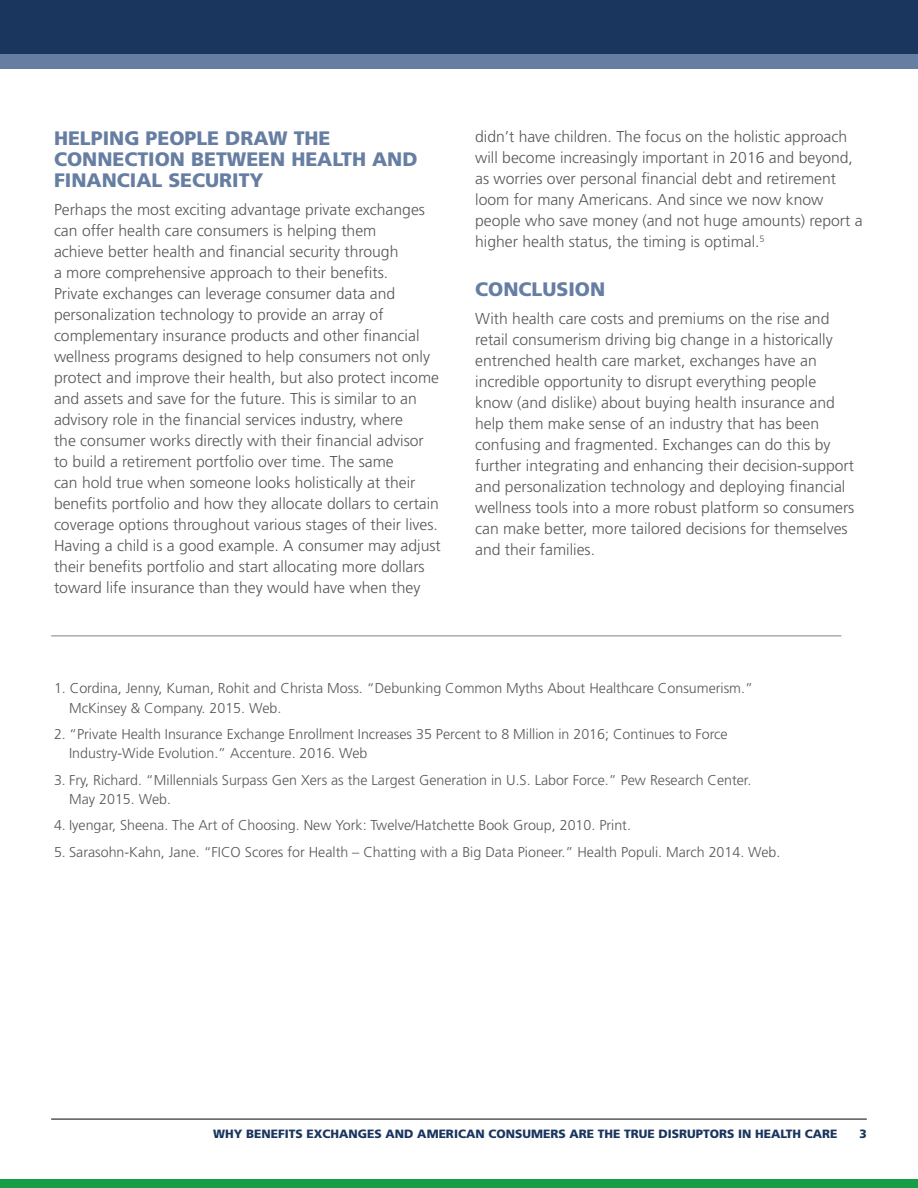
<style>
.page{position:relative;width:918px;height:1188px;background:#fff}
.page>*{position:absolute;margin:0;border:0;box-sizing:border-box;transform-origin:0 0}
.t1{font:900 19.5px/21px "Frutiger LT Std";color:#677ea3}
.t2{font:300 15.75px/21px "Frutiger LT Std";color:#57585a}
.t3{font:300 14.25px/19.5px "Frutiger LT Std";color:#57585a}
.t4{font:900 12px "Frutiger LT Std";color:#1a355e}
</style>
<div class="page">
<div style="left:0;top:0;width:918px;height:1175px;background:#1a355e"></div>
<div style="left:0;top:54px;width:918px;height:179px;background:#677ea3"></div>
<div style="left:0;top:69px;width:918px;height:1119px;background:#fff"></div>
<div style="left:0;top:1180px;width:918px;height:8px;background:#169d48"></div>
<hr style="left:51px;top:1118px;width:816px;height:2px;background:#57585a">
<hr style="left:51px;top:635px;width:790px;height:2px;background:#57585a">
<p class="t1" style="left:54px;top:128px;width:365px">HELPING PEOPLE DRAW THE<br>CONNECTION BETWEEN HEALTH AND<br>FINANCIAL SECURITY</p>
<p class="t2" style="left:54px;top:199px;width:388px">Perhaps the most exciting advantage private exchanges can offer health care consumers is helping them<br>achieve better health and financial security through<br>a more comprehensive approach to their benefits.<br>Private exchanges can leverage consumer data and personalization technology to provide an array of complementary insurance products and other financial wellness programs designed to help consumers not only protect and improve their health, but also protect income and assets and save for the future. This is similar to an advisory role in the financial services industry, where<br>the consumer works directly with their financial advisor to build a retirement portfolio over time. The same<br>can hold true when someone looks holistically at their benefits portfolio and how they allocate dollars to certain coverage options throughout various stages of their lives.<br>Having a child is a good example. A consumer may adjust their benefits portfolio and start allocating more dollars toward life insurance than they would have when they</p>
<p class="t2" style="left:475px;top:127px;width:389px">didn’t have children. The focus on the holistic approach will become increasingly important in 2016 and beyond, as worries over personal financial debt and retirement loom for many Americans. And since we now know people who save money (and not huge amounts) report a higher health status, the timing is optimal.<sup>5</sup></p>
<p class="t1" style="left:475px;top:279px;width:132px">CONCLUSION</p>
<p class="t2" style="left:475px;top:308px;width:381px">With health care costs and premiums on the rise and retail consumerism driving big change in a historically entrenched health care market, exchanges have an incredible opportunity to disrupt everything people know (and dislike) about buying health insurance and help them make sense of an industry that has been confusing and fragmented. Exchanges can do this by further integrating and enhancing their decision-support and personalization technology and deploying financial wellness tools into a more robust platform so consumers can make better, more tailored decisions for themselves and their families.</p>
<p class="t3" style="left:69px;top:679px;width:685px;text-indent:-15px">1. Cordina, Jenny, Kuman, Rohit and Christa Moss. “Debunking Common Myths About Healthcare Consumerism.”<br>McKinsey &amp; Company. 2015. Web.</p>
<p class="t3" style="left:69px;top:725px;width:660px;text-indent:-15px">2. “Private Health Insurance Exchange Enrollment Increases 35 Percent to 8 Million in 2016; Continues to Force<br>Industry-Wide Evolution.” Accenture. 2016. Web</p>
<p class="t3" style="left:69px;top:770px;width:684px;text-indent:-15px">3. Fry, Richard. “Millennials Surpass Gen Xers as the Largest Generation in U.S. Labor Force.” Pew Research Center.<br>May 2015. Web.</p>
<p class="t3" style="left:54px;top:816px;width:579px">4. Iyengar, Sheena. The Art of Choosing. New York: Twelve/Hatchette Book Group, 2010. Print.</p>
<p class="t3" style="left:54px;top:842px;width:728px">5. Sarasohn-Kahn, Jane. “FICO Scores for Health – Chatting with a Big Data Pioneer.” Health Populi. March 2014. Web.</p>
<p class="t4" style="left:213px;top:1126px;width:626px">WHY BENEFITS EXCHANGES AND AMERICAN CONSUMERS ARE THE TRUE DISRUPTORS IN HEALTH CARE</p>
<p class="t4" style="left:859px;top:1126px;width:9px">3</p>
</div>
